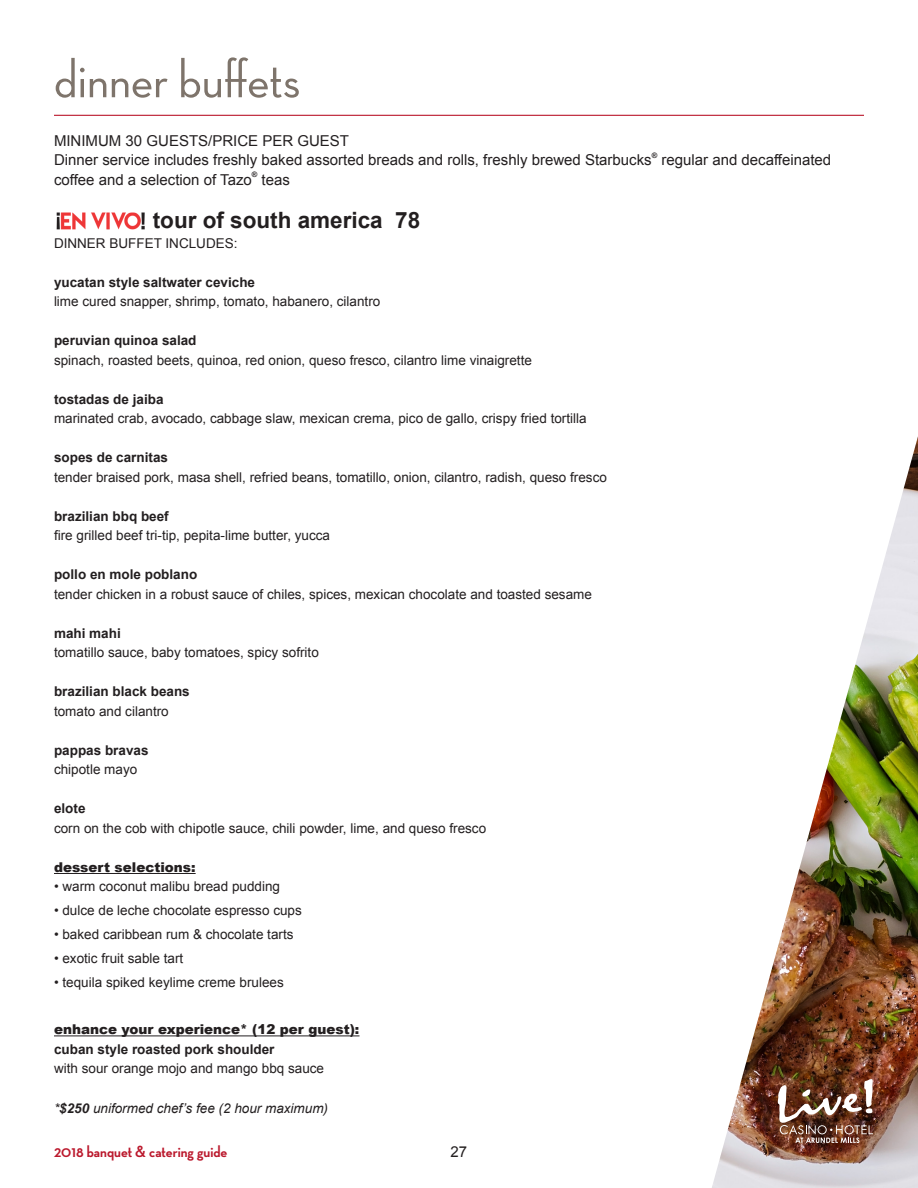
<style>
.page{position:relative;width:918px;height:1188px;background:#fff}
.page>*{position:absolute;margin:0;border:0;box-sizing:border-box;transform-origin:0 0}
.t1{font:500 55.5px "Neutraface Display";color:#7e746b}
.t2{font:700 22.5px "Arial";color:#231f20}
.t3{font:700 16.5px "Neutraface Display";color:#bb192d}
.t4{font:15px "Arial";color:#231f20}
.t5{font:13.5px/19.5px "Arial";color:#231f20}
.t6{font:700 13.5px/19.5px "Arial";color:#231f20}
.t7{font:900 13.5px "Arial";color:#231f20}
.t8{font:italic 13.5px "Arial";color:#231f20}
.t9{font:700 7.5px "Arial";color:#231f20}
.s1{color:#fff}
.s2{font-weight:700}
.s3{font-weight:400}
</style>
<div class="page">
<hr style="left:54px;top:115px;width:810px;height:1px;background:#bb192d">
<hr style="left:54px;top:873px;width:142px;height:1px;background:#231f20">
<hr style="left:54px;top:1036px;width:306px;height:1px;background:#231f20">
<img style="left:712px;top:436px;width:206px;height:752px">
<img style="left:778px;top:1079px;width:95px;height:64px">
<img style="left:56px;top:212px;width:89px;height:18px">
<p class="t1" style="left:54px;top:48px;width:248px">dinner buffets</p>
<p class="t4" style="left:54px;top:131px;width:297px">MINIMUM 30 GUESTS/PRICE PER GUEST</p>
<p class="t4" style="left:54px;top:150px;width:599px">Dinner service includes freshly baked assorted breads and rolls, freshly brewed Starbucks</p>
<p class="t9" style="left:652px;top:150px;width:7px">®</p>
<p class="t4" style="left:661px;top:150px;width:171px">regular and decaffeinated</p>
<p class="t4" style="left:54px;top:170px;width:199px">coffee and a selection of Tazo</p>
<p class="t9" style="left:252px;top:170px;width:7px">®</p>
<p class="t4" style="left:262px;top:170px;width:30px">teas</p>
<p class="t2" style="left:54px;top:205px;width:368px"><sup>¡</sup><span class="s1">en vivo!</span> tour of south america 78</p>
<p class="t5" style="left:54px;top:233px;width:185px">DINNER BUFFET INCLUDES:</p>
<p class="t5" style="left:54px;top:272px;width:328px"><span class="s2">yucatan style saltwater ceviche<br></span>lime cured snapper, shrimp, tomato, habanero, cilantro</p>
<p class="t5" style="left:54px;top:331px;width:479px"><span class="s2">peruvian quinoa salad<br></span>spinach, roasted beets, quinoa, red onion, queso fresco, cilantro lime vinaigrette</p>
<p class="t5" style="left:54px;top:389px;width:534px"><span class="s2">tostadas de jaiba<br></span>marinated crab, avocado, cabbage slaw, mexican crema, pico de gallo, crispy fried tortilla</p>
<p class="t5" style="left:54px;top:448px;width:554px"><span class="s2">sopes de carnitas<br></span>tender braised pork, masa shell, refried beans, tomatillo, onion, cilantro, radish, queso fresco</p>
<p class="t5" style="left:54px;top:506px;width:278px"><span class="s2">brazilian bbq beef<br></span>fire grilled beef tri-tip, pepita-lime butter, yucca</p>
<p class="t5" style="left:54px;top:565px;width:540px"><span class="s2">pollo en mole poblano<br></span>tender chicken in a robust sauce of chiles, spices, mexican chocolate and toasted sesame</p>
<p class="t5" style="left:54px;top:623px;width:266px"><span class="s2">mahi mahi<br></span>tomatillo sauce, baby tomatoes, spicy sofrito</p>
<p class="t6" style="left:54px;top:682px;width:137px">brazilian black beans <span class="s3">tomato and cilantro</span></p>
<p class="t6" style="left:54px;top:741px;width:96px">pappas bravas <span class="s3">chipotle mayo</span></p>
<p class="t5" style="left:54px;top:799px;width:434px"><span class="s2">elote<br></span>corn on the cob with chipotle sauce, chili powder, lime, and queso fresco</p>
<p class="t7" style="left:54px;top:857px;width:143px">dessert selections:</p>
<p class="t5" style="left:54px;top:877px;width:228px">• warm coconut malibu bread pudding</p>
<p class="t5" style="left:54px;top:901px;width:249px">• dulce de leche chocolate espresso cups</p>
<p class="t5" style="left:54px;top:925px;width:241px">• baked caribbean rum &amp; chocolate tarts</p>
<p class="t5" style="left:54px;top:948px;width:131px">• exotic fruit sable tart</p>
<p class="t5" style="left:54px;top:972px;width:231px">• tequila spiked keylime creme brulees</p>
<p class="t7" style="left:54px;top:1020px;width:307px">enhance your experience* (12 per guest):</p>
<p class="t5" style="left:54px;top:1039px;width:272px"><span class="s2">cuban style roasted pork shoulder<br></span>with sour orange mojo and mango bbq sauce</p>
<p class="t8" style="left:54px;top:1100px;width:276px">*<span class="s2">$250</span> uniformed chef’s fee (2 hour maximum)</p>
<p class="t3" style="left:54px;top:1142px;width:175px">2018 banquet &amp; catering guide</p>
<p class="t4" style="left:451px;top:1142px;width:18px">27</p>
</div>
